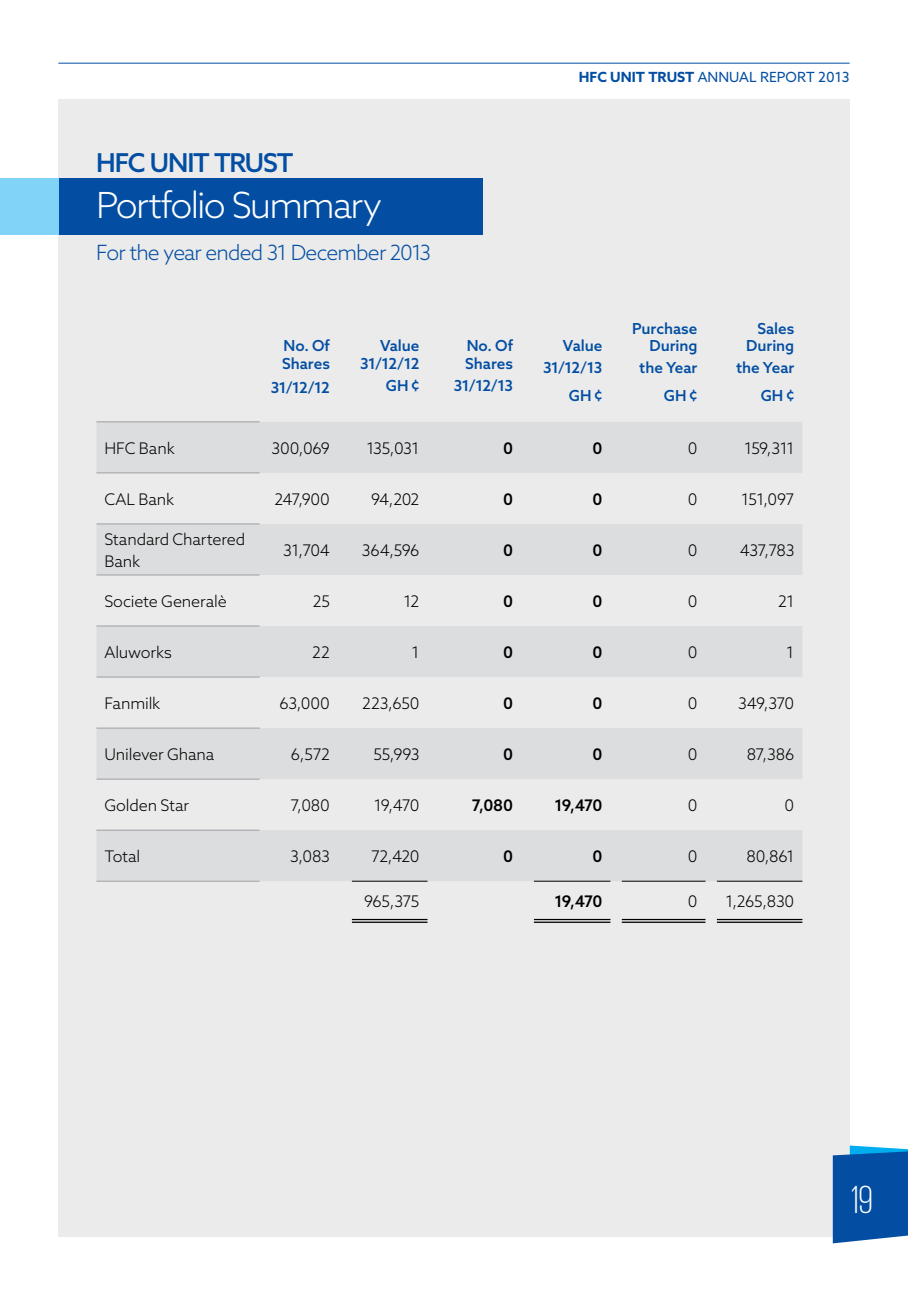
<style>
.page{position:relative;width:908px;height:1293px;background:#fff}
.page>*{position:absolute;margin:0;border:0;box-sizing:border-box;transform-origin:0 0}
.t1{font:300 40px "Giorgio Sans";color:#fff}
.t2{font:300 36px "Azo Sans";letter-spacing:-.05em;color:#fff}
.t3{font:500 26px "Azo Sans";letter-spacing:-.045em;color:#034ea2}
.t4{font:300 21px "Azo Sans";letter-spacing:-.04em;color:#034ea2}
.t5{font:300 16px/22px "Azo Sans";letter-spacing:-.015em;color:#000}
.t6{font:500 16px "Azo Sans";letter-spacing:-.05em;color:#000}
.t7{font:500 15.2px/18.2px "Azo Sans";letter-spacing:-.005em;color:#034ea2}
.t8{font:500 15.2px/18.2px "Azo Sans";letter-spacing:-.035em;color:#034ea2;text-align:right}
.t9{font:700 14px "Azo Sans";color:#034ea2}
.t10{font:14px "Azo Sans";color:#034ea2}
.s1{font-weight:400}
</style>
<div class="page">
<div style="left:58px;top:99px;width:791px;height:1137px;background:#ebebec"></div>
<svg style="left:832px;top:1145px;width:75px;height:98px;background:#1860ac"></svg>
<hr style="left:58px;top:63px;width:791px;height:1px;background:#034ea2">
<div style="left:59px;top:179px;width:423px;height:56px;background:#034ea2"></div>
<div style="left:0;top:179px;width:59px;height:56px;background:#81d4f7"></div>
<svg style="left:96px;top:422px;width:706px;height:459px;fill:#dcddde"></svg>
<hr style="left:352px;top:919px;width:75px;height:4px;background:#c2c2c2">
<hr style="left:533px;top:919px;width:77px;height:4px;background:#c2c2c2">
<hr style="left:621px;top:919px;width:84px;height:4px;background:#c2c2c2">
<hr style="left:716px;top:919px;width:86px;height:4px;background:#c2c2c2">
<hr style="left:352px;top:880px;width:75px;height:1px;background:#000">
<hr style="left:352px;top:919px;width:75px;height:1px;background:#000">
<hr style="left:352px;top:921px;width:75px;height:2px;background:#000">
<hr style="left:533px;top:880px;width:77px;height:1px;background:#000">
<hr style="left:533px;top:919px;width:77px;height:1px;background:#000">
<hr style="left:533px;top:921px;width:77px;height:2px;background:#000">
<hr style="left:621px;top:880px;width:84px;height:1px;background:#000">
<hr style="left:621px;top:919px;width:84px;height:1px;background:#000">
<hr style="left:621px;top:921px;width:84px;height:2px;background:#000">
<hr style="left:716px;top:880px;width:86px;height:1px;background:#000">
<hr style="left:716px;top:919px;width:86px;height:1px;background:#000">
<hr style="left:716px;top:921px;width:86px;height:2px;background:#000">
<hr style="left:96px;top:421px;width:163px;height:1px;background:#9d9fa2">
<hr style="left:96px;top:472px;width:163px;height:1px;background:#9d9fa2">
<hr style="left:96px;top:523px;width:163px;height:1px;background:#9d9fa2">
<hr style="left:96px;top:574px;width:163px;height:1px;background:#9d9fa2">
<hr style="left:96px;top:625px;width:163px;height:1px;background:#9d9fa2">
<hr style="left:96px;top:676px;width:163px;height:1px;background:#9d9fa2">
<hr style="left:96px;top:727px;width:163px;height:1px;background:#9d9fa2">
<hr style="left:96px;top:778px;width:163px;height:1px;background:#9d9fa2">
<hr style="left:96px;top:829px;width:163px;height:1px;background:#9d9fa2">
<hr style="left:96px;top:880px;width:163px;height:1px;background:#9d9fa2">
<h3 class="t3" style="left:96px;top:145px;width:199px">HFC UNIT TRUST</h3>
<h2 class="t2" style="left:96px;top:182px;width:287px">Portfolio Summary</h2>
<h3 class="t4" style="left:96px;top:238px;width:336px">For the year ended 31 December 2013</h3>
<p class="t7" style="left:282px;top:336px;width:49px">No. Of<br>Shares</p>
<p class="t7" style="left:270px;top:378px;width:61px">31/12/12</p>
<p class="t8" style="left:360px;top:336px;width:61px">Value<br>31/12/12</p>
<p class="t7" style="left:385px;top:376px;width:35px">GH ¢</p>
<p class="t7" style="left:465px;top:336px;width:49px">No. Of<br>Shares</p>
<p class="t7" style="left:453px;top:376px;width:61px">31/12/13</p>
<p class="t9" style="left:578px;top:68px;width:140px">HFC UNIT TRUST <span class="s1">ANNU</span></p>
<p class="t10" style="left:739px;top:68px;width:40px">AL REPO</p>
<p class="t10" style="left:796px;top:68px;width:54px">RT 2013</p>
<p class="t8" style="left:543px;top:334px;width:61px;line-height:22px">Value<br>31/12/13</p>
<p class="t7" style="left:568px;top:386px;width:35px">GH ¢</p>
<p class="t7" style="left:632px;top:319px;width:67px">Purchase</p>
<p class="t7" style="left:757px;top:319px;width:39px">Sales</p>
<p class="t7" style="left:639px;top:334px;width:60px;line-height:22px;text-align:right">During the Year</p>
<p class="t7" style="left:663px;top:386px;width:35px">GH ¢</p>
<p class="t7" style="left:735px;top:334px;width:60px;line-height:22px;text-align:right">During the Year</p>
<p class="t7" style="left:760px;top:386px;width:35px">GH ¢</p>
<p class="t5" style="left:104px;top:437px;width:72px">HFC Bank</p>
<p class="t5" style="left:271px;top:437px;width:60px">300,069</p>
<p class="t5" style="left:366px;top:437px;width:54px">135,031</p>
<p class="t6" style="left:503px;top:437px;width:11px">0</p>
<p class="t6" style="left:592px;top:437px;width:11px">0</p>
<p class="t5" style="left:687px;top:437px;width:11px">0</p>
<p class="t5" style="left:744px;top:437px;width:52px">159,311</p>
<p class="t5" style="left:104px;top:488px;width:71px">CAL Bank</p>
<p class="t5" style="left:274px;top:488px;width:57px">247,900</p>
<p class="t5" style="left:371px;top:488px;width:50px">94,202</p>
<p class="t6" style="left:503px;top:488px;width:11px">0</p>
<p class="t6" style="left:592px;top:488px;width:11px">0</p>
<p class="t5" style="left:687px;top:488px;width:11px">0</p>
<p class="t5" style="left:741px;top:488px;width:54px">151,097</p>
<p class="t5" style="left:104px;top:528px;width:142px">Standard Chartered<br>Bank</p>
<p class="t5" style="left:283px;top:539px;width:48px">31,704</p>
<p class="t5" style="left:362px;top:539px;width:59px">364,596</p>
<p class="t6" style="left:503px;top:539px;width:11px">0</p>
<p class="t6" style="left:592px;top:539px;width:11px">0</p>
<p class="t5" style="left:687px;top:539px;width:11px">0</p>
<p class="t5" style="left:739px;top:539px;width:56px">437,783</p>
<p class="t5" style="left:104px;top:590px;width:124px">Societe Generalè</p>
<p class="t5" style="left:312px;top:590px;width:19px">25</p>
<p class="t5" style="left:403px;top:590px;width:17px">12</p>
<p class="t6" style="left:503px;top:590px;width:11px">0</p>
<p class="t6" style="left:592px;top:590px;width:11px">0</p>
<p class="t5" style="left:687px;top:590px;width:11px">0</p>
<p class="t5" style="left:777px;top:590px;width:18px">21</p>
<p class="t5" style="left:104px;top:641px;width:69px">Aluworks</p>
<p class="t5" style="left:312px;top:641px;width:19px">22</p>
<p class="t5" style="left:411px;top:641px;width:10px">1</p>
<p class="t6" style="left:503px;top:641px;width:11px">0</p>
<p class="t6" style="left:592px;top:641px;width:11px">0</p>
<p class="t5" style="left:687px;top:641px;width:11px">0</p>
<p class="t5" style="left:786px;top:641px;width:10px">1</p>
<p class="t5" style="left:104px;top:692px;width:57px">Fanmilk</p>
<p class="t5" style="left:279px;top:692px;width:52px">63,000</p>
<p class="t5" style="left:362px;top:692px;width:59px">223,650</p>
<p class="t6" style="left:503px;top:692px;width:11px">0</p>
<p class="t6" style="left:592px;top:692px;width:11px">0</p>
<p class="t5" style="left:687px;top:692px;width:11px">0</p>
<p class="t5" style="left:738px;top:692px;width:58px">349,370</p>
<p class="t5" style="left:104px;top:743px;width:111px">Unilever Ghana</p>
<p class="t5" style="left:291px;top:743px;width:40px">6,572</p>
<p class="t5" style="left:373px;top:743px;width:47px">55,993</p>
<p class="t6" style="left:503px;top:743px;width:11px">0</p>
<p class="t6" style="left:592px;top:743px;width:11px">0</p>
<p class="t5" style="left:687px;top:743px;width:11px">0</p>
<p class="t5" style="left:746px;top:743px;width:49px">87,386</p>
<p class="t5" style="left:104px;top:794px;width:86px">Golden Star</p>
<p class="t5" style="left:290px;top:794px;width:41px">7,080</p>
<p class="t5" style="left:373px;top:794px;width:47px">19,470</p>
<p class="t6" style="left:471px;top:794px;width:43px">7,080</p>
<p class="t6" style="left:554px;top:794px;width:49px">19,470</p>
<p class="t5" style="left:687px;top:794px;width:11px">0</p>
<p class="t5" style="left:784px;top:794px;width:11px">0</p>
<p class="t5" style="left:104px;top:845px;width:37px">Total</p>
<p class="t5" style="left:290px;top:845px;width:41px">3,083</p>
<p class="t5" style="left:371px;top:845px;width:50px">72,420</p>
<p class="t6" style="left:503px;top:845px;width:11px">0</p>
<p class="t6" style="left:592px;top:845px;width:11px">0</p>
<p class="t5" style="left:687px;top:845px;width:11px">0</p>
<p class="t5" style="left:746px;top:845px;width:49px">80,861</p>
<p class="t5" style="left:364px;top:890px;width:57px">965,375</p>
<p class="t6" style="left:554px;top:891px;width:49px">19,470</p>
<p class="t5" style="left:687px;top:890px;width:11px">0</p>
<p class="t5" style="left:725px;top:890px;width:70px">1,265,830</p>
<h1 class="t1" style="left:851px;top:1180px;width:22px">19</h1>
</div>
